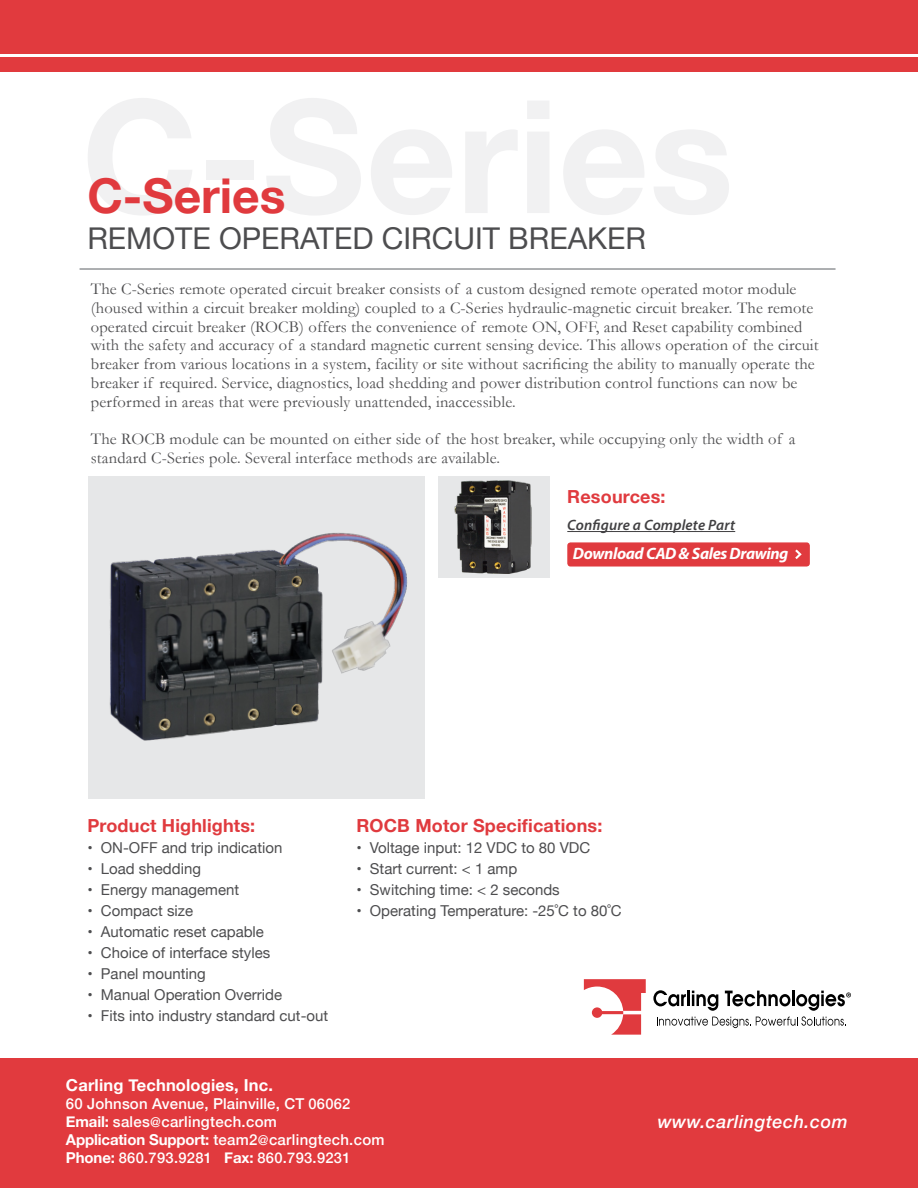
<style>
.page{position:relative;width:918px;height:1188px;background:#fff}
.page>*{position:absolute;margin:0;border:0;box-sizing:border-box;transform-origin:0 0}
.t1{font:700 48px "Helvetica Neue";color:#e03a3e}
.t2{font:30px "Helvetica Neue";color:#4d4d4f}
.t3{font:700 18px "Helvetica Neue";letter-spacing:.01em;color:#e03a3e}
.t4{font:italic 500 18px "Helvetica Neue";letter-spacing:.03em;color:#fff}
.t5{font:16.5px/18.8px "Garamond";letter-spacing:.01em;color:#4d4d4f}
.t6{font:700 16.5px "Helvetica Neue";letter-spacing:.01em;color:#fff}
.t7{font:italic 700 16.5px "Myriad Pro";letter-spacing:-.025em;color:#fff}
.t8{font:15px "Helvetica Neue";color:#4d4d4f}
.t9{font:500 15px/18px "Helvetica Neue";letter-spacing:.02em;color:#fff}
.t10{font:italic 600 15px "Myriad Pro";letter-spacing:.01em;color:#414042}
.t11{font:500 14.7px "Helvetica Neue";letter-spacing:.02em;color:#fff}
.s1{font-size:14.7px}
.s2{font-weight:700}
.s3{font-size:13.5px}
.s4{font-weight:700;font-size:15px}
</style>
<div class="page">
<div style="left:88px;top:476px;width:336px;height:323px;background:#e6e7e8"></div>
<div style="left:438px;top:476px;width:111px;height:102px;background:#e6e7e8"></div>
<div style="left:0;top:57px;width:918px;height:15px;background:#e13a3e"></div>
<div style="left:0;top:0;width:918px;height:54px;background:#e13a3e"></div>
<div style="left:0;top:1058px;width:918px;height:130px;background:#e13a3e"></div>
<svg style="left:584px;top:979px;width:62px;height:56px"></svg>
<svg style="left:653px;top:990px;width:198px;height:38px"></svg>
<hr style="left:80px;top:268px;width:756px;height:2px;background:#939598">
<img style="left:109px;top:494px;width:316px;height:292px">
<img style="left:454px;top:480px;width:77px;height:93px">
<div style="left:568px;top:543px;width:241px;height:23px;background:#e03a3e;border-radius:3px"></div>
<div style="left:567px;top:542px;width:243px;height:25px;border:2px solid #e03a3e;border-radius:3px"></div>
<hr style="left:567px;top:531px;width:168px;height:1px;background:#414042">
<svg style="left:795px;top:549px;width:7px;height:10px"></svg>
<h1 class="t1" style="left:87px;top:159px;width:200px">C-Series</h1>
<h2 class="t2" style="left:87px;top:217px;width:560px">REMOTE OPERATED CIRCUIT BREAKER</h2>
<p class="t5" style="left:91px;top:279px;width:729px">The C-Series remote operated circuit breaker consists of a custom designed remote operated motor module (housed within a circuit breaker molding) coupled to a C-Series hydraulic-magnetic circuit breaker. The remote operated circuit breaker (ROCB) offers the convenience of remote ON, OFF, and Reset capability combined with the safety and accuracy of a standard magnetic current sensing device. This allows operation of the circuit breaker from various locations in a system, facility or site without sacrificing the ability to manually operate the breaker if required. Service, diagnostics, load shedding and power distribution control functions can now be performed in areas that were previously unattended, inaccessible.</p>
<p class="t5" style="left:91px;top:429px;width:706px">The ROCB module can be mounted on either side of the host breaker, while occupying only the width of a standard C-Series pole. Several interface methods are available.</p>
<p class="t3" style="left:567px;top:482px;width:100px">Resources:</p>
<p class="t10" style="left:567px;top:515px;width:169px">Configure a Complete Part</p>
<p class="t7" style="left:573px;top:543px;width:217px">Download CAD &amp; Sales Drawing</p>
<p class="t3" style="left:87px;top:811px;width:169px">Product Highlights:</p>
<p class="t8" style="left:87px;top:836px;width:196px">• ON-OFF and trip indication</p>
<p class="t8" style="left:87px;top:857px;width:115px">• Load shedding</p>
<p class="t8" style="left:87px;top:878px;width:153px">• Energy management</p>
<p class="t8" style="left:87px;top:899px;width:107px">• Compact size</p>
<p class="t8" style="left:87px;top:920px;width:178px">• Automatic reset capable</p>
<p class="t8" style="left:87px;top:941px;width:184px">• Choice of interface styles</p>
<p class="t8" style="left:87px;top:962px;width:120px">• Panel mounting</p>
<p class="t8" style="left:87px;top:983px;width:196px">• Manual Operation Override</p>
<p class="t8" style="left:87px;top:1004px;width:242px">• Fits into industry standard cut-out</p>
<p class="t3" style="left:356px;top:811px;width:247px">ROCB Motor Specifications:</p>
<p class="t8" style="left:356px;top:836px;width:235px">• Voltage input: 12 VDC to 80 VDC</p>
<p class="t8" style="left:356px;top:857px;width:162px">• Start current: &lt; 1 amp</p>
<p class="t8" style="left:356px;top:878px;width:205px">• Switching time: &lt; 2 seconds</p>
<p class="t8" style="left:356px;top:899px;width:267px">• Operating Temperature: -25˚C to 80˚C</p>
<p class="t6" style="left:66px;top:1072px;width:208px">Carling Technologies, Inc.</p>
<p class="t9" style="left:66px;top:1093px;width:320px">60 Johnson Avenue, Plainville, CT <span class="s1">06062<br></span><span class="s2">Email:</span> sales<span class="s3">@</span>carlingtech.com<br><span class="s2">Application Support:</span> team2<span class="s3">@</span>carlingtech.com</p>
<p class="t11" style="left:66px;top:1146px;width:286px"><span class="s4">Phone:</span> 860.793.9281 <span class="s4">Fax:</span> 860.793.9231</p>
<p class="t4" style="left:658px;top:1106px;width:192px">www.carlingtech.com</p>
</div>
